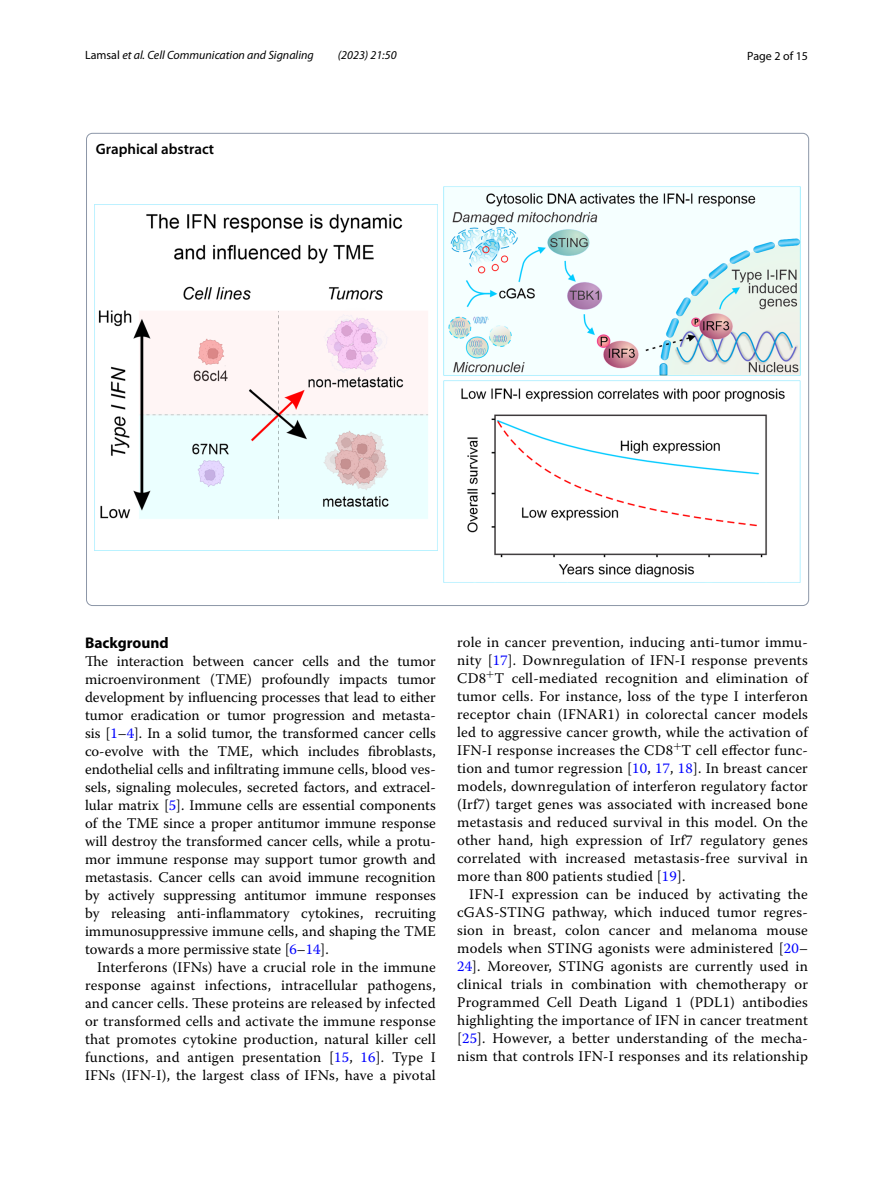
<style>
.page{position:relative;width:893px;height:1187px;background:#fff}
.page>*{position:absolute;margin:0;border:0;box-sizing:border-box;transform-origin:0 0}
.t1{font:700 15.45px "Myriad Pro";color:#000}
.t2{font:600 15px "Myriad Pro";color:#000}
.t3{font:14.7px/18px "Warnock Pro";letter-spacing:.015em;color:#000;text-align:justify}
.t4{font:italic 12px "Myriad Pro";color:#000}
.t5{font:12px "Myriad Pro";color:#000}
.s1{font-style:normal}
.s2{color:#00f}
</style>
<div class="page">
<img style="left:95px;top:186px;width:705px;height:396px">
<p class="t4" style="left:85px;top:48px;width:230px"><span class="s1">Lamsal</span> et al. Cell Communication and Signaling</p>
<p class="t4" style="left:338px;top:48px;width:60px">(2023) 21:50</p>
<p class="t5" style="left:747px;top:48px;width:62px">Page 2 of 15</p>
<p class="t2" style="left:96px;top:139px;width:120px">Graphical abstract</p>
<p class="t1" style="left:85px;top:632px;width:85px">Background</p>
<p class="t3" style="left:85px;top:651px;width:352px">The interaction between cancer cells and the tumor microenvironment (TME) profoundly impacts tumor development by influencing processes that lead to either tumor eradication or tumor progression and metasta&shy;sis [<span class="s2">1</span>–<span class="s2">4</span>]. In a solid tumor, the transformed cancer cells co-evolve with the TME, which includes fibroblasts, endothelial cells and infiltrating immune cells, blood ves&shy;sels, signaling molecules, secreted factors, and extracel&shy;lular matrix [<span class="s2">5</span>]. Immune cells are essential components of the TME since a proper antitumor immune response will destroy the transformed cancer cells, while a protu&shy;mor immune response may support tumor growth and metastasis. Cancer cells can avoid immune recognition by actively suppressing antitumor immune responses by releasing anti-inflammatory cytokines, recruiting immunosuppressive immune cells, and shaping the TME towards a more permissive state [<span class="s2">6</span>–<span class="s2">14</span>].</p>
<p class="t3" style="left:85px;top:957px;width:352px;text-indent:12px">Interferons (IFNs) have a crucial role in the immune response against infections, intracellular pathogens, and cancer cells. These proteins are released by infected or transformed cells and activate the immune response that promotes cytokine production, natural killer cell functions, and antigen presentation [<span class="s2">15</span>, <span class="s2">16</span>]. Type I IFNs (IFN-I), the largest class of IFNs, have a pivotal</p>
<p class="t3" style="left:457px;top:632px;width:352px">role in cancer prevention, inducing anti-tumor immu&shy;nity [<span class="s2">17</span>]. Downregulation of IFN-I response prevents CD8<sup>+</sup>T cell-mediated recognition and elimination of tumor cells. For instance, loss of the type I interferon receptor chain (IFNAR1) in colorectal cancer models led to aggressive cancer growth, while the activation of IFN-I response increases the CD8<sup>+</sup>T cell effector func&shy;tion and tumor regression [<span class="s2">10</span>, <span class="s2">17</span>, <span class="s2">18</span>]. In breast cancer models, downregulation of interferon regulatory factor (Irf7) target genes was associated with increased bone metastasis and reduced survival in this model. On the other hand, high expression of Irf7 regulatory genes correlated with increased metastasis-free survival in more than 800 patients studied [<span class="s2">19</span>].</p>
<p class="t3" style="left:457px;top:884px;width:352px;text-indent:12px">IFN-I expression can be induced by activating the cGAS-STING pathway, which induced tumor regres&shy;sion in breast, colon cancer and melanoma mouse models when STING agonists were administered [<span class="s2">20</span>– <span class="s2">24</span>]. Moreover, STING agonists are currently used in clinical trials in combination with chemotherapy or Programmed Cell Death Ligand 1 (PDL1) antibodies highlighting the importance of IFN in cancer treatment [<span class="s2">25</span>]. However, a better understanding of the mecha&shy;nism that controls IFN-I responses and its relationship</p>
</div>
